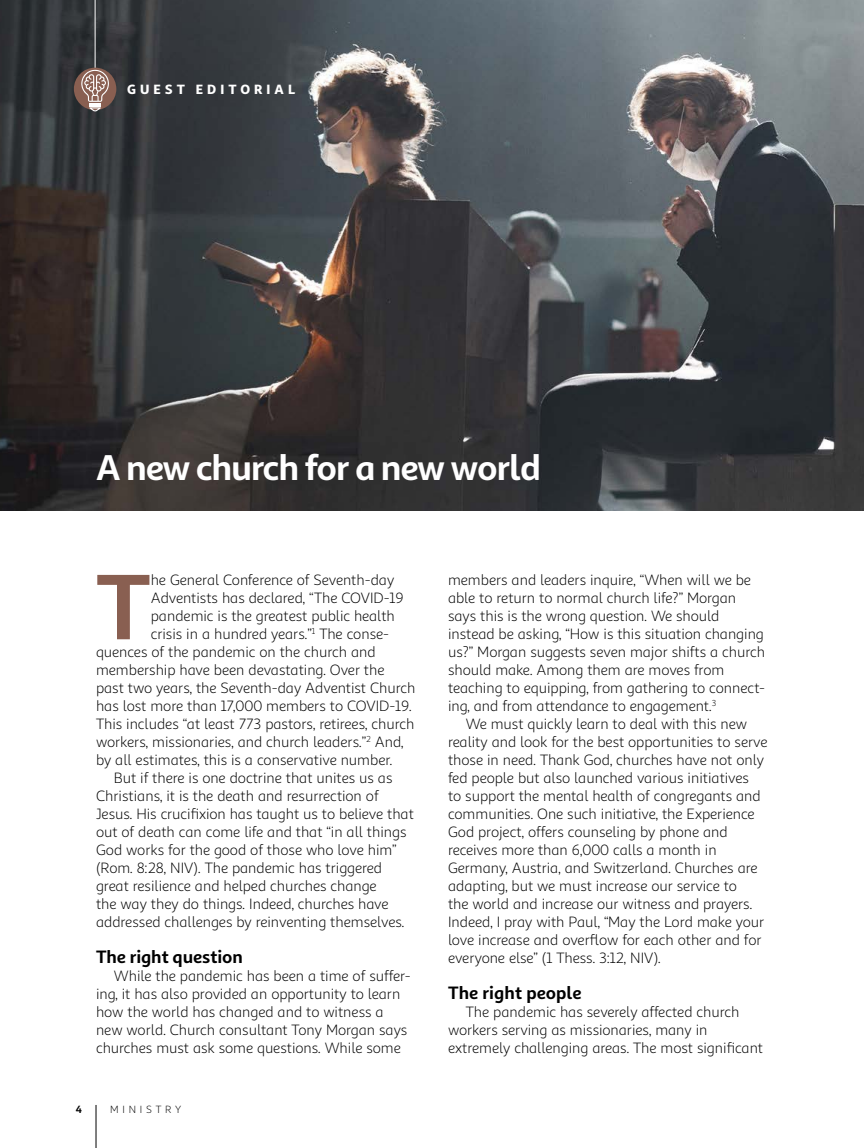
<style>
.page{position:relative;width:864px;height:1148px;background:#fff}
.page>*{position:absolute;margin:0;border:0;box-sizing:border-box;transform-origin:0 0}
.t1{font:700 93.3px "Sana Sans Alt";color:#895f51}
.t2{font:700 36px "Sana Sans Alt";letter-spacing:-.035em;color:#fff}
.t3{font:700 18px "Sana Sans Alt";color:#000}
.t4{font:15px/18px "Sana Sans Alt";letter-spacing:-.005em;color:#000}
.t5{font:900 13.5px "Sana Sans Alt";letter-spacing:.3em;color:#fff}
.t6{font:10.5px "Sana Sans Alt";letter-spacing:.36em;color:#000}
.t7{font:700 10.5px "Sana Sans Alt";color:#000}
</style>
<div class="page">
<img style="left:0;top:0;width:864px;height:510px">
<hr style="left:96px;top:1104px;width:1px;height:44px;background:#000">
<hr style="left:95px;top:0;width:1px;height:84px;background:#fff">
<div style="left:74px;top:68px;width:42px;height:42px;background:#895f51;border-radius:50%"></div>
<svg style="left:81px;top:70px;width:28px;height:41px"></svg>
<p class="t5" style="left:127px;top:80px;width:170px">GUEST EDITORIAL</p>
<h2 class="t2" style="left:96px;top:444px;width:446px">A new church for a new world</h2>
<h1 class="t1" style="left:96px;top:548px;width:56px">T</h1>
<p class="t4" style="left:151px;top:571px;width:245px">he General Conference of Seventh-day</p>
<p class="t4" style="left:151px;top:589px;width:254px">Adventists has declared, “The COVID-19</p>
<p class="t4" style="left:151px;top:607px;width:246px">pandemic is the greatest public health</p>
<p class="t4" style="left:151px;top:625px;width:240px">crisis in a hundred years.”<sup>1</sup> The conse-</p>
<p class="t4" style="left:96px;top:643px;width:281px">quences of the pandemic on the church and</p>
<p class="t4" style="left:96px;top:661px;width:290px">membership have been devastating. Over the</p>
<p class="t4" style="left:96px;top:679px;width:321px">past two years, the Seventh-day Adventist Church</p>
<p class="t4" style="left:96px;top:697px;width:317px">has lost more than 17,000 members to COVID-19.</p>
<p class="t4" style="left:96px;top:715px;width:320px">This includes “at least 773 pastors, retirees, church</p>
<p class="t4" style="left:96px;top:733px;width:309px">workers, missionaries, and church leaders.”<sup>2</sup> And,</p>
<p class="t4" style="left:96px;top:751px;width:298px">by all estimates, this is a conservative number.</p>
<p class="t4" style="left:114px;top:769px;width:280px">But if there is one doctrine that unites us as</p>
<p class="t4" style="left:96px;top:787px;width:284px">Christians, it is the death and resurrection of</p>
<p class="t4" style="left:96px;top:805px;width:319px">Jesus. His crucifixion has taught us to believe that</p>
<p class="t4" style="left:96px;top:823px;width:312px">out of death can come life and that “in all things</p>
<p class="t4" style="left:96px;top:841px;width:302px">God works for the good of those who love him”</p>
<p class="t4" style="left:96px;top:859px;width:288px">(Rom. 8:28, NIV). The pandemic has triggered</p>
<p class="t4" style="left:96px;top:877px;width:282px">great resilience and helped churches change</p>
<p class="t4" style="left:96px;top:895px;width:294px">the way they do things. Indeed, churches have</p>
<p class="t4" style="left:96px;top:913px;width:310px">addressed challenges by reinventing themselves.</p>
<p class="t3" style="left:96px;top:945px;width:148px">The right question</p>
<p class="t4" style="left:96px;top:967px;width:316px;text-indent:18px">While the pandemic has been a time of suffer&shy;ing, it has also provided an opportunity to learn how the world has changed and to witness a new world. Church consultant Tony Morgan says churches must ask some questions. While some</p>
<p class="t7" style="left:76px;top:1102px;width:8px">4</p>
<p class="t6" style="left:110px;top:1102px;width:72px">MINISTRY</p>
<p class="t4" style="left:448px;top:571px;width:319px">members and leaders inquire, “When will we be able to return to normal church life?” Morgan says this is the wrong question. We should instead be asking, “How is this situation changing us?” Morgan suggests seven major shifts a church should make. Among them are moves from teaching to equipping, from gathering to connect&shy;ing, and from attendance to engagement.<sup>3</sup></p>
<p class="t4" style="left:448px;top:715px;width:321px;text-indent:18px">We must quickly learn to deal with this new reality and look for the best opportunities to serve those in need. Thank God, churches have not only fed people but also launched various initiatives<br>to support the mental health of congregants and communities. One such initiative, the Experience God project, offers counseling by phone and receives more than 6,000 calls a month in Germany, Austria, and Switzerland. Churches are adapting, but we must increase our service to<br>the world and increase our witness and prayers.<br>Indeed, I pray with Paul, “May the Lord make your love increase and overflow for each other and for everyone else” (1 Thess. 3:12, NIV).</p>
<p class="t3" style="left:448px;top:981px;width:135px">The right people</p>
<p class="t4" style="left:448px;top:1003px;width:316px;text-indent:18px">The pandemic has severely affected church workers serving as missionaries, many in extremely challenging areas. The most significant</p>
</div>
